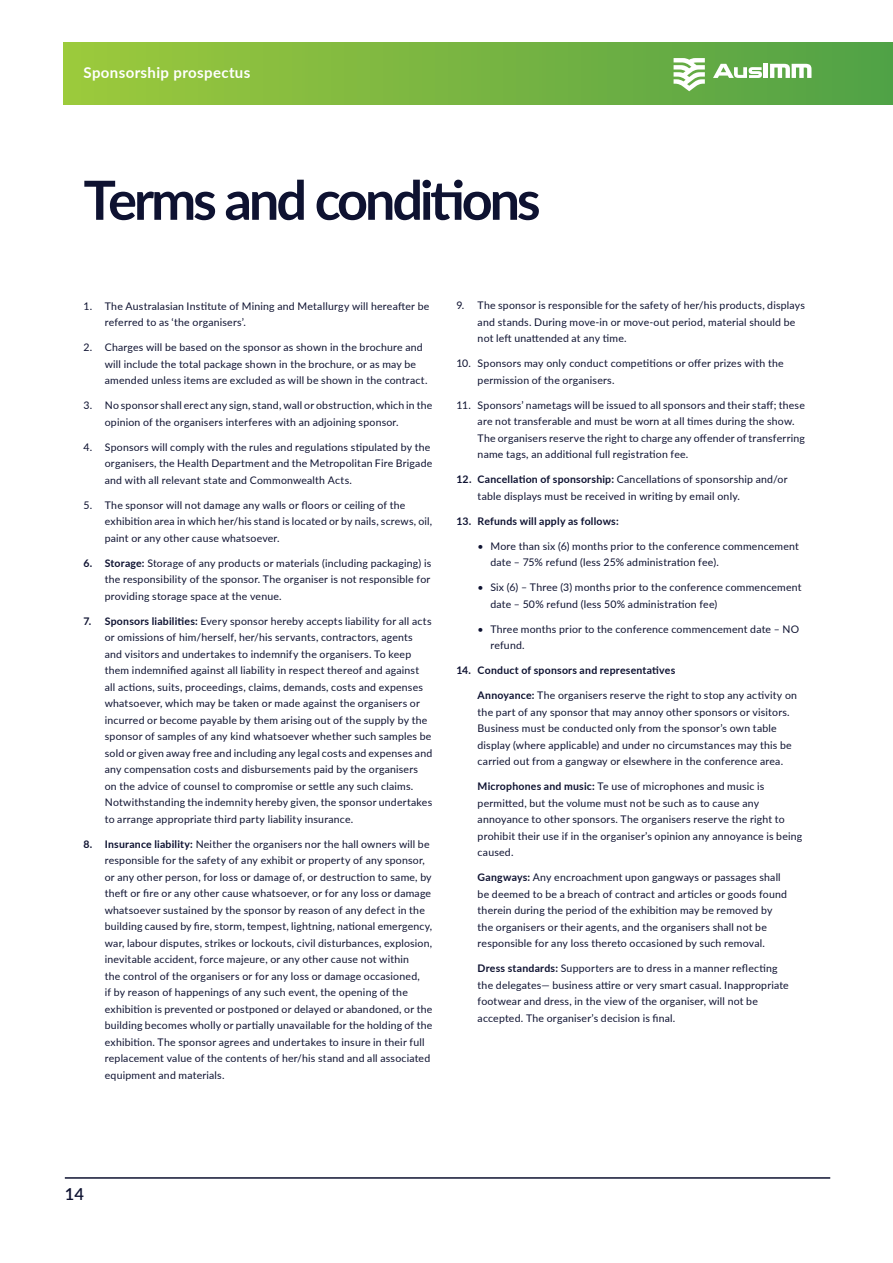
<style>
.page{position:relative;width:893px;height:1263px;background:#fff}
.page>*{position:absolute;margin:0;border:0;box-sizing:border-box;transform-origin:0 0}
.t1{font:700 54px "Lato";letter-spacing:-.055em;color:#0e1231}
.t2{font:600 16.5px "Lato";color:#0e1231}
.t3{font:700 15px "Lato";letter-spacing:.025em;color:#fff}
.t4{font:10.5px/16.5px "Lato";letter-spacing:.02em;color:#0e1231}
.t5{font:700 10.5px "Lato";letter-spacing:.02em;color:#0e1231}
.s1{font-weight:700}
</style>
<div class="page">
<div style="left:64px;top:43px;width:829px;height:61px;background:linear-gradient(to right,#9dc83c,#51a147)"></div>
<svg style="left:770px;top:64px;width:41px;height:14px"></svg>
<hr style="left:764px;top:64px;width:4px;height:14px;background:#fff">
<svg style="left:713px;top:64px;width:49px;height:14px"></svg>
<svg style="left:674px;top:58px;width:31px;height:33px"></svg>
<hr style="left:65px;top:1177px;width:765px;height:2px;background:#0e1231">
<h3 class="t3" style="left:84px;top:61px;width:168px">Sponsorship prospectus</h3>
<h1 class="t1" style="left:84px;top:160px;width:459px">Terms and conditions</h1>
<p class="t4" style="left:105px;top:297px;width:326px;text-indent:-21px">1. The Australasian Institute of Mining and Metallurgy will hereafter be referred to as ‘the organisers’.</p>
<p class="t4" style="left:105px;top:339px;width:324px;text-indent:-21px">2. Charges will be based on the sponsor as shown in the brochure and will include the total package shown in the brochure, or as may be amended unless items are excluded as will be shown in the contract.</p>
<p class="t4" style="left:105px;top:397px;width:329px;text-indent:-21px">3. No sponsor shall erect any sign, stand, wall or obstruction, which in the opinion of the organisers interferes with an adjoining sponsor.</p>
<p class="t4" style="left:105px;top:438px;width:329px;text-indent:-21px">4. Sponsors will comply with the rules and regulations stipulated by the organisers, the Health Department and the Metropolitan Fire Brigade and with all relevant state and Commonwealth Acts.</p>
<p class="t4" style="left:105px;top:496px;width:329px;text-indent:-21px">5. The sponsor will not damage any walls or floors or ceiling of the exhibition area in which her/his stand is located or by nails, screws, oil, paint or any other cause whatsoever.</p>
<p class="t4" style="left:105px;top:554px;width:328px;text-align:justify;text-indent:-21px"><span class="s1">6. Storage:</span> Storage of any products or materials (including packaging) is the responsibility of the sponsor. The organiser is not responsible for providing storage space at the venue.</p>
<p class="t4" style="left:105px;top:612px;width:329px;text-indent:-21px"><span class="s1">7. Sponsors liabilities:</span> Every sponsor hereby accepts liability for all acts or omissions of him/herself, her/his servants, contractors, agents and visitors and undertakes to indemnify the organisers. To keep them indemnified against all liability in respect thereof and against all actions, suits, proceedings, claims, demands, costs and expenses whatsoever, which may be taken or made against the organisers or incurred or become payable by them arising out of the supply by the sponsor of samples of any kind whatsoever whether such samples be sold or given away free and including any legal costs and expenses and any compensation costs and disbursements paid by the organisers on the advice of counsel to compromise or settle any such claims.<br>Notwithstanding the indemnity hereby given, the sponsor undertakes to arrange appropriate third party liability insurance.</p>
<p class="t4" style="left:105px;top:835px;width:329px;text-indent:-21px"><span class="s1">8. Insurance liability:</span> Neither the organisers nor the hall owners will be responsible for the safety of any exhibit or property of any sponsor, or any other person, for loss or damage of, or destruction to same, by theft or fire or any other cause whatsoever, or for any loss or damage whatsoever sustained by the sponsor by reason of any defect in the building caused by fire, storm, tempest, lightning, national emergency, war, labour disputes, strikes or lockouts, civil disturbances, explosion, inevitable accident, force majeure, or any other cause not within<br>the control of the organisers or for any loss or damage occasioned,<br>if by reason of happenings of any such event, the opening of the exhibition is prevented or postponed or delayed or abandoned, or the building becomes wholly or partially unavailable for the holding of the exhibition. The sponsor agrees and undertakes to insure in their full replacement value of the contents of her/his stand and all associated equipment and materials.</p>
<p class="t4" style="left:478px;top:297px;width:329px;text-indent:-21px">9. The sponsor is responsible for the safety of her/his products, displays and stands. During move-in or move-out period, material should be not left unattended at any time.</p>
<p class="t4" style="left:478px;top:355px;width:308px;text-indent:-21px">10. Sponsors may only conduct competitions or offer prizes with the permission of the organisers.</p>
<p class="t4" style="left:478px;top:396px;width:329px;text-indent:-21px">11. Sponsors’ nametags will be issued to all sponsors and their staff; these are not transferable and must be worn at all times during the show.<br>The organisers reserve the right to charge any offender of transferring name tags, an additional full registration fee.</p>
<p class="t4" style="left:478px;top:471px;width:311px;text-indent:-21px"><span class="s1">12. Cancellation of sponsorship:</span> Cancellations of sponsorship and/or table displays must be received in writing by email only.</p>
<p class="t5" style="left:456px;top:513px;width:164px">13. Refunds will apply as follows:</p>
<p class="t4" style="left:490px;top:537px;width:310px;text-indent:-13px">• More than six (6) months prior to the conference commencement date – 75% refund (less 25% administration fee).</p>
<p class="t4" style="left:490px;top:579px;width:313px;text-indent:-13px">• Six (6) – Three (3) months prior to the conference commencement date – 50% refund (less 50% administration fee)</p>
<p class="t4" style="left:490px;top:620px;width:310px;text-indent:-13px">• Three months prior to the conference commencement date – NO refund.</p>
<p class="t5" style="left:456px;top:663px;width:220px">14. Conduct of sponsors and representatives</p>
<p class="t4" style="left:478px;top:687px;width:321px"><span class="s1">Annoyance:</span> The organisers reserve the right to stop any activity on the part of any sponsor that may annoy other sponsors or visitors.<br>Business must be conducted only from the sponsor’s own table display (where applicable) and under no circumstances may this be carried out from a gangway or elsewhere in the conference area.</p>
<p class="t4" style="left:478px;top:778px;width:326px"><span class="s1">Microphones and music:</span> Te use of microphones and music is permitted, but the volume must not be such as to cause any annoyance to other sponsors. The organisers reserve the right to prohibit their use if in the organiser’s opinion any annoyance is being caused.</p>
<p class="t4" style="left:478px;top:869px;width:311px"><span class="s1">Gangways:</span> Any encroachment upon gangways or passages shall be deemed to be a breach of contract and articles or goods found therein during the period of the exhibition may be removed by the organisers or their agents, and the organisers shall not be responsible for any loss thereto occasioned by such removal.</p>
<p class="t4" style="left:478px;top:960px;width:313px"><span class="s1">Dress standards:</span> Supporters are to dress in a manner reflecting the delegates— business attire or very smart casual. Inappropriate footwear and dress, in the view of the organiser, will not be accepted. The organiser’s decision is final.</p>
<h2 class="t2" style="left:65px;top:1182px;width:21px">14</h2>
</div>
